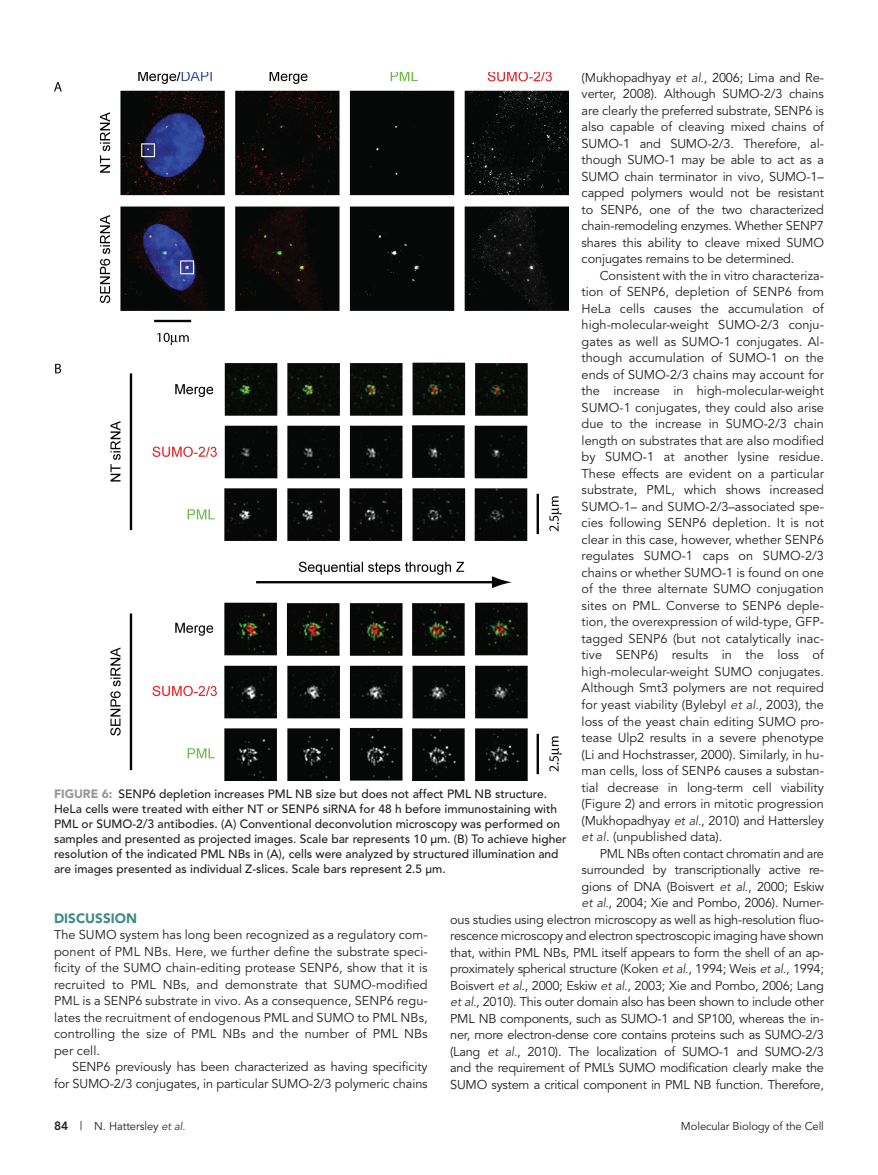
<style>
.page{position:relative;width:878px;height:1175px;background:#fff}
.page>*{position:absolute;margin:0;border:0;box-sizing:border-box;transform-origin:0 0}
.t1{font:900 13.5px "Avenir";color:#3e8c83}
.t2{font:12.75px/16.5px "Avenir";letter-spacing:-.02em;color:#231f20;text-align:justify}
.t3{font:500 12px/15px "Avenir";color:#231f20}
.t4{font:11.25px "Avenir";letter-spacing:-.01em;color:#231f20}
.s1{font-weight:300;font-style:italic}
.s2{font-weight:900;color:#939598}
.s3{font-weight:800;font-size:12px}
.s4{font-size:12px}
</style>
<div class="page">
<img style="left:54px;top:72px;width:514px;height:708px">
<p class="t2" style="left:581px;top:70px;width:244px">( Mukhopadhyay <span class="s1">et al.</span>, 2006 ; Lima and Re&shy;verter, 2008 ). Although SUMO-2/3 chains are clearly the preferred substrate, SENP6 is also capable of cleaving mixed chains of SUMO-1 and SUMO-2/3. Therefore, al&shy;though SUMO-1 may be able to act as a SUMO chain terminator in vivo, SUMO-1– capped polymers would not be resistant to SENP6, one of the two characterized chain-remodeling enzymes. Whether SENP7 shares this ability to cleave mixed SUMO conjugates remains to be determined.</p>
<p class="t2" style="left:581px;top:268px;width:244px;text-indent:18px">Consistent with the in vitro characteriza&shy;tion of SENP6, depletion of SENP6 from HeLa cells causes the accumulation of high-molecular-weight SUMO-2/3 conju&shy;gates as well as SUMO-1 conjugates. Al&shy;though accumulation of SUMO-1 on the ends of SUMO-2/3 chains may account for the increase in high-molecular-weight SUMO-1 conjugates, they could also arise due to the increase in SUMO-2/3 chain length on substrates that are also modified by SUMO-1 at another lysine residue.<br>These effects are evident on a particular substrate, PML, which shows increased SUMO-1– and SUMO-2/3–associated spe&shy;cies following SENP6 depletion. It is not clear in this case, however, whether SENP6 regulates SUMO-1 caps on SUMO-2/3 chains or whether SUMO-1 is found on one of the three alternate SUMO conjugation sites on PML. Converse to SENP6 deple&shy;tion, the overexpression of wild-type, GFP&shy;tagged SENP6 (but not catalytically inac&shy;tive SENP6) results in the loss of high-molecular-weight SUMO conjugates.<br>Although Smt3 polymers are not required for yeast viability ( Bylebyl <span class="s1">et al.</span>, 2003 ), the loss of the yeast chain editing SUMO pro&shy;tease Ulp2 results in a severe phenotype (Li and Hochstrasser, 2000 ). Similarly, in hu&shy;man cells, loss of SENP6 causes a substan&shy;tial decrease in long-term cell viability ( Figure 2 ) and errors in mitotic progression ( Mukhopadhyay <span class="s1">et al.</span>, 2010) and Hattersley <span class="s1">et al</span>. (unpublished data).</p>
<p class="t2" style="left:450px;top:846px;width:375px;text-align:right">PML NBs often contact chromatin and are<br>surrounded by transcriptionally active re-<br>gions of DNA ( Boisvert <span class="s1">et al.</span>, 2000 ; Eskiw<br><span class="s1">et al.</span>, 2004 ; Xie and Pombo, 2006 ). Numer-<br>ous studies using electron microscopy as well as high-resolution fluo&shy;rescence microscopy and electron spectroscopic imaging have shown that, within PML NBs, PML itself appears to form the shell of an ap&shy;proximately spherical structure ( Koken <span class="s1">et al.</span>, 1994 ; Weis <span class="s1">et al.</span>, 1994 ; Boisvert <span class="s1">et al.</span>, 2000 ; Eskiw <span class="s1">et al.</span>, 2003 ; Xie and Pombo, 2006 ; Lang <span class="s1">et al.</span>, 2010). This outer domain also has been shown to include other PML NB components, such as SUMO-1 and SP100, whereas the in&shy;ner, more electron-dense core contains proteins such as SUMO-2/3 ( Lang <span class="s1">et al.</span>, 2010). The localization of SUMO-1 and SUMO-2/3 and the requirement of PML’s SUMO modification clearly make the SUMO system a critical component in PML NB function. Therefore,</p>
<p class="t3" style="left:54px;top:787px;width:514px"><span class="s2">FIGURE 6:</span> SENP6 depletion increases PML NB size but does not affect PML NB structure.<br>HeLa cells were treated with either NT or SENP6 siRNA for 48 h before immunostaining with PML or SUMO-2/3 antibodies. (A) Conventional deconvolution microscopy was performed on samples and presented as projected images. Scale bar represents 10 µm. (B) To achieve higher resolution of the indicated PML NBs in (A), cells were analyzed by structured illumination and are images presented as individual Z-slices. Scale bars represent 2.5 µm.</p>
<p class="t1" style="left:54px;top:912px;width:84px">DISCUSSION</p>
<p class="t2" style="left:54px;top:928px;width:375px">The SUMO system has long been recognized as a regulatory com&shy;ponent of PML NBs. Here, we further define the substrate speci&shy;ficity of the SUMO chain-editing protease SENP6, show that it is recruited to PML NBs, and demonstrate that SUMO-modified PML is a SENP6 substrate in vivo. As a consequence, SENP6 regu&shy;lates the recruitment of endogenous PML and SUMO to PML NBs, controlling the size of PML NBs and the number of PML NBs per cell.</p>
<p class="t2" style="left:54px;top:1060px;width:375px;text-align:right">SENP6 previously has been characterized as having specificity for SUMO-2/3 conjugates, in particular SUMO-2/3 polymeric chains</p>
<p class="t4" style="left:54px;top:1121px;width:133px"><span class="s3">84</span> <span class="s4">|</span> N. Hattersley <span class="s1">et al.</span></p>
<p class="t4" style="left:681px;top:1121px;width:144px">Molecular Biology of the Cell</p>
</div>
